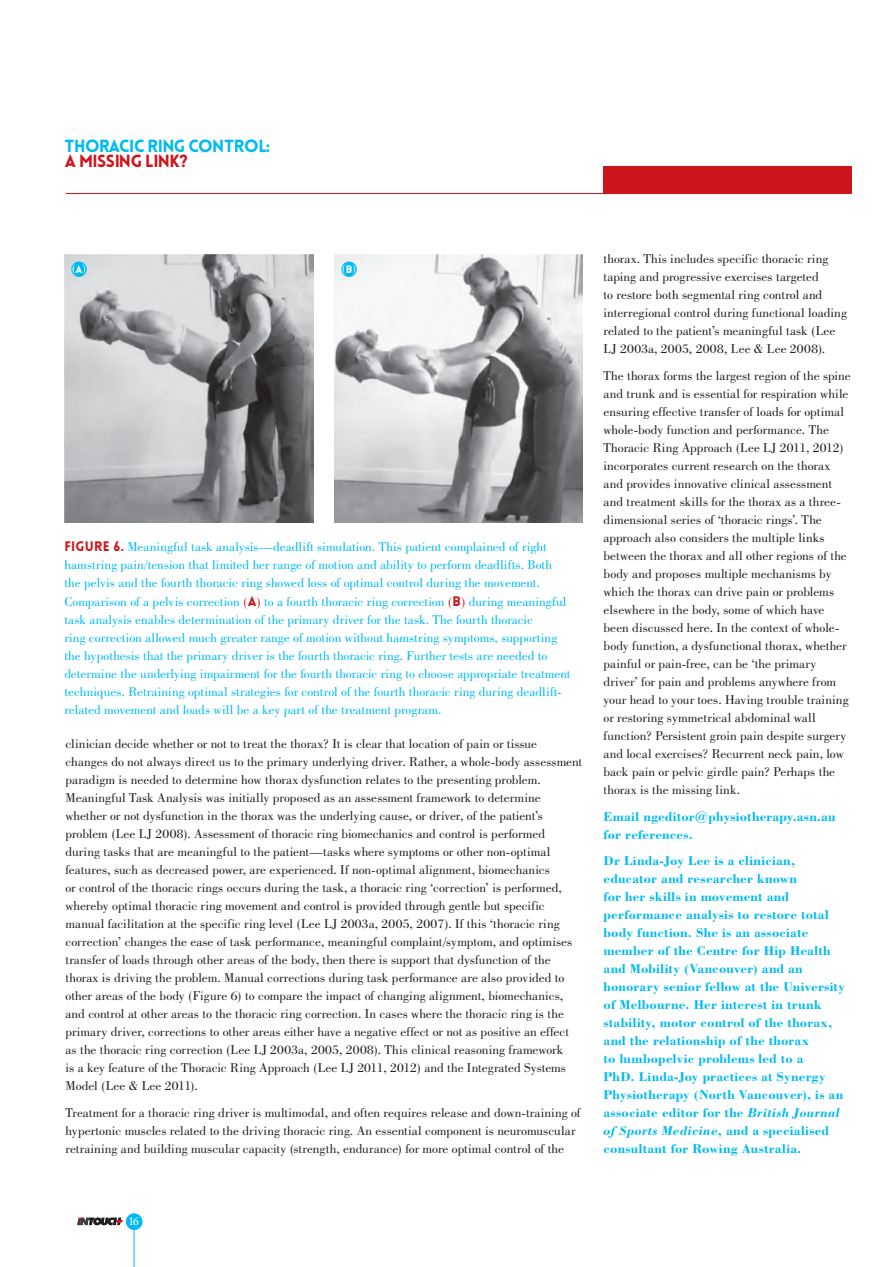
<style>
.page{position:relative;width:896px;height:1267px;background:#fff}
.page>*{position:absolute;margin:0;border:0;box-sizing:border-box;transform-origin:0 0}
.t1{font:900 17.25px "Lovelo";letter-spacing:-.03em;color:#00baf1}
.t2{font:900 17.25px "Lovelo";letter-spacing:-.025em;color:#cd151d}
.t3{font:13.5px/18px "Bodoni BT";letter-spacing:.005em;color:#231f20}
.t4{font:13.5px/18px "Bodoni BT";letter-spacing:.005em;color:#00baf1}
.t5{font:700 13.5px/18px "Bodoni BT";letter-spacing:.015em;color:#00baf1}
.t6{font:12px "Bodoni BT";color:#fff}
.t7{font:12px "Minion Pro";color:#fff}
.s1{font-family:"Lovelo";font-weight:900;font-size:10.5px}
.s2{font-family:"Lovelo";font-weight:900;color:#cd151d}
.s3{color:#cd151d}
.s4{font-style:italic}
</style>
<div class="page">
<hr style="left:65px;top:193px;width:787px;height:1px;background:#cd151d">
<div style="left:604px;top:166px;width:248px;height:27px;background:#cd151d"></div>
<img style="left:65px;top:254px;width:248px;height:268px">
<img style="left:334px;top:254px;width:248px;height:268px">
<hr style="left:134px;top:1229px;width:1px;height:37px;background:#00baf1">
<svg style="left:77px;top:1217px;width:46px;height:7px"></svg>
<div style="left:126px;top:1213px;width:16px;height:16px;background:#00baf1;border-radius:50%"></div>
<div style="left:71px;top:261px;width:16px;height:16px;background:#00baf1;border-radius:50%"></div>
<div style="left:341px;top:261px;width:16px;height:16px;background:#00baf1;border-radius:50%"></div>
<p class="t1" style="left:65px;top:135px;width:207px">THORACIC RING CONTROL:</p>
<p class="t2" style="left:65px;top:150px;width:124px">A MISSING LINK?</p>
<p class="t6" style="left:72px;top:260px;width:16px">( <span class="s1">A</span>)</p>
<p class="t6" style="left:342px;top:260px;width:16px">( <span class="s1">B</span>)</p>
<p class="t4" style="left:64px;top:537px;width:508px"><span class="s2">FIGURE 6.</span> Meaningful task analysis—deadlift simulation. This patient complained of right hamstring pain/tension that limited her range of motion and ability to perform deadlifts. Both the pelvis and the fourth thoracic ring showed loss of optimal control during the movement.<br>Comparison of a pelvis correction <span class="s3">(</span><span class="s2">A</span><span class="s3">)</span> to a fourth thoracic ring correction <span class="s3">(</span><span class="s2">B</span><span class="s3">)</span> during meaningful task analysis enables determination of the primary driver for the task. The fourth thoracic<br>ring correction allowed much greater range of motion without hamstring symptoms, supporting the hypothesis that the primary driver is the fourth thoracic ring. Further tests are needed to determine the underlying impairment for the fourth thoracic ring to choose appropriate treatment techniques. Retraining optimal strategies for control of the fourth thoracic ring during deadlift&shy;related movement and loads will be a key part of the treatment program.</p>
<p class="t3" style="left:65px;top:734px;width:518px">clinician decide whether or not to treat the thorax? It is clear that location of pain or tissue changes do not always direct us to the primary underlying driver. Rather, a whole-body assessment paradigm is needed to determine how thorax dysfunction relates to the presenting problem.<br>Meaningful Task Analysis was initially proposed as an assessment framework to determine whether or not dysfunction in the thorax was the underlying cause, or driver, of the patient’s problem (Lee LJ 2008). Assessment of thoracic ring biomechanics and control is performed during tasks that are meaningful to the patient—tasks where symptoms or other non-optimal features, such as decreased power, are experienced. If non-optimal alignment, biomechanics<br>or control of the thoracic rings occurs during the task, a thoracic ring ‘correction’ is performed, whereby optimal thoracic ring movement and control is provided through gentle but specific manual facilitation at the specific ring level (Lee LJ 2003a, 2005, 2007). If this ‘thoracic ring correction’ changes the ease of task performance, meaningful complaint/symptom, and optimises transfer of loads through other areas of the body, then there is support that dysfunction of the thorax is driving the problem. Manual corrections during task performance are also provided to other areas of the body (Figure 6) to compare the impact of changing alignment, biomechanics, and control at other areas to the thoracic ring correction. In cases where the thoracic ring is the primary driver, corrections to other areas either have a negative effect or not as positive an effect as the thoracic ring correction (Lee LJ 2003a, 2005, 2008). This clinical reasoning framework<br>is a key feature of the Thoracic Ring Approach (Lee LJ 2011, 2012) and the Integrated Systems Model (Lee &amp; Lee 2011).</p>
<p class="t3" style="left:65px;top:1103px;width:517px">Treatment for a thoracic ring driver is multimodal, and often requires release and down-training of hypertonic muscles related to the driving thoracic ring. An essential component is neuromuscular retraining and building muscular capacity (strength, endurance) for more optimal control of the</p>
<p class="t3" style="left:604px;top:249px;width:245px">thorax. This includes specific thoracic ring taping and progressive exercises targeted<br>to restore both segmental ring control and interregional control during functional loading related to the patient’s meaningful task (Lee LJ 2003a, 2005, 2008, Lee &amp; Lee 2008).</p>
<p class="t3" style="left:604px;top:366px;width:249px">The thorax forms the largest region of the spine and trunk and is essential for respiration while ensuring effective transfer of loads for optimal whole-body function and performance. The Thoracic Ring Approach (Lee LJ 2011, 2012) incorporates current research on the thorax and provides innovative clinical assessment and treatment skills for the thorax as a three&shy;dimensional series of ‘thoracic rings’. The approach also considers the multiple links between the thorax and all other regions of the body and proposes multiple mechanisms by which the thorax can drive pain or problems elsewhere in the body, some of which have been discussed here. In the context of whole&shy;body function, a dysfunctional thorax, whether painful or pain-free, can be ‘the primary driver’ for pain and problems anywhere from your head to your toes. Having trouble training or restoring symmetrical abdominal wall function? Persistent groin pain despite surgery and local exercises? Recurrent neck pain, low back pain or pelvic girdle pain? Perhaps the thorax is the missing link.</p>
<p class="t5" style="left:604px;top:806px;width:233px">Email ngeditor@physiotherapy.asn.au for references.</p>
<p class="t5" style="left:604px;top:851px;width:243px">Dr Linda-Joy Lee is a clinician, educator and researcher known<br>for her skills in movement and performance analysis to restore total body function. She is an associate member of the Centre for Hip Health and Mobility (Vancouver) and an honorary senior fellow at the University of Melbourne. Her interest in trunk stability, motor control of the thorax, and the relationship of the thorax<br>to lumbopelvic problems led to a<br>PhD. Linda-Joy practices at Synergy Physiotherapy (North Vancouver), is an associate editor for the <span class="s4">British Journal of Sports Medicine</span>, and a specialised consultant for Rowing Australia.</p>
<p class="t7" style="left:128px;top:1213px;width:13px">1622</p>
</div>
